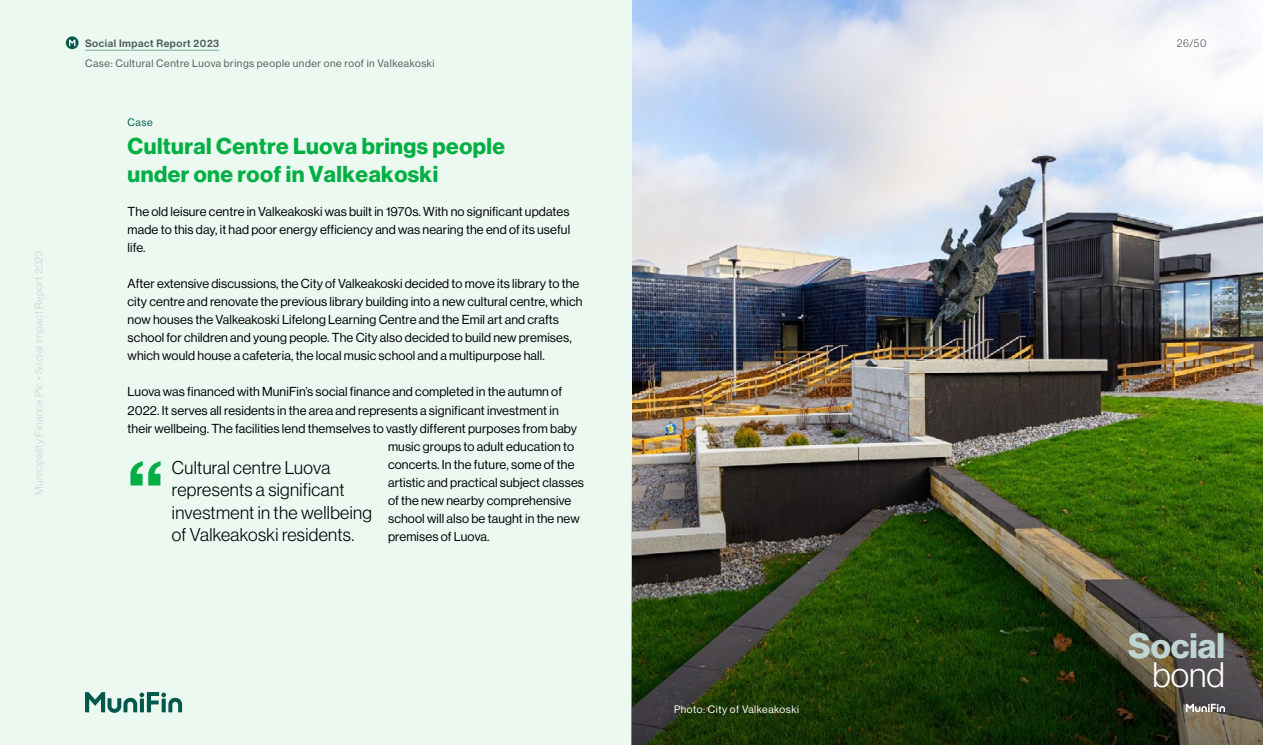
<style>
.page{position:relative;width:1263px;height:745px;background:#fff}
.page>*{position:absolute;margin:0;border:0;box-sizing:border-box;transform-origin:0 0}
.Leipis_8_5_12{font:90px "N Haas Grotesk DS Pro 65 Md";color:#00af43}
.t1{font:34.65px "N Haas Grotesk DS Pro 75 Bd";color:#bfd5d2}
.t2{font:34.65px "N Haas Grotesk DS Pro 45 Lt";color:#fff}
.Case_Otsikko_Apila{font:22.5px/27.8px "N Haas Grotesk DS Pro 75 Bd";letter-spacing:.02em;color:#00af43}
.Nosto_lainaus{font:18px/22.5px "N Haas Grotesk DS Pro 45 Lt";letter-spacing:.02em;color:#000}
.Leipis_8_5_12-2{font:12.75px/18px "N Haas Grotesk DS Pro 55 Rg";letter-spacing:.01em;color:#000;text-align:justify}
.valikon_vaihtuva_otsikko{font:10.5px "N Haas Grotesk DS Pro 55 Rg";letter-spacing:.05em;color:#4e5b61}
.t3{font:10.5px "N Haas Grotesk DS Pro 45 Lt";letter-spacing:.05em;color:#d0d0d0}
.valikon_vaihtuva_otsikko-2{font:10.5px "N Haas Grotesk DS Pro 55 Rg";letter-spacing:.05em;color:#fff}
.t4{font:10.5px "N Haas Grotesk DS Pro 65 Md";letter-spacing:.05em;color:#4e5b61}
.t5{font:10.5px "N Haas Grotesk DS Pro 45 Lt";color:#4e5b61}
.Case_sana_Kuusi{font:10.5px "N Haas Grotesk DS Pro 55 Rg";color:#00584d}
</style>
<div class="page">
<img style="left:631px;top:0;width:632px;height:446px">
<div style="left:0;top:0;width:631px;height:744px;background:#ebf9f0"></div>
<img style="left:631px;top:446px;width:632px;height:298px">
<hr style="left:85px;top:50px;width:134px;height:1px;background:#80aca6">
<svg style="left:85px;top:692px;width:97px;height:20px"></svg>
<svg style="left:66px;top:36px;width:13px;height:13px"></svg>
<svg style="left:69px;top:40px;width:6px;height:6px"></svg>
<svg style="left:1186px;top:703px;width:39px;height:8px"></svg>
<p class="t3" style="left:33px;top:494px;width:246px;rotate:-90deg">Municipality Finance Plc • Social Impact Report 2023</p>
<p class="t4" style="left:85px;top:37px;width:136px">Social Impact Report 2023</p>
<p class="t5" style="left:1177px;top:37px;width:31px">26/50</p>
<p class="valikon_vaihtuva_otsikko" style="left:85px;top:57px;width:351px">Case: Cultural Centre Luova brings people under one roof in Valkeakoski</p>
<p class="Case_sana_Kuusi" style="left:128px;top:116px;width:27px">Case</p>
<p class="Case_Otsikko_Apila" style="left:128px;top:132px;width:379px">Cultural Centre Luova brings people under one roof in Valkeakoski</p>
<p class="Leipis_8_5_12-2" style="left:128px;top:203px;width:444px">The old leisure centre in Valkeakoski was built in 1970s. With no significant updates made to this day, it had poor energy efficiency and was nearing the end of its useful life.</p>
<p class="Leipis_8_5_12-2" style="left:128px;top:275px;width:456px;text-align:left">After extensive discussions, the City of Valkeakoski decided to move its library to the city centre and renovate the previous library building into a new cultural centre, which now houses the Valkeakoski Lifelong Learning Centre and the Emil art and crafts school for children and young people. The City also decided to build new premises, which would house a cafeteria, the local music school and a multipurpose hall.</p>
<p class="Leipis_8_5_12-2" style="left:128px;top:383px;width:436px">Luova was financed with MuniFin’s social finance and completed in the autumn of</p>
<p class="Leipis_8_5_12-2" style="left:128px;top:401px;width:433px">2022. It serves all residents in the area and represents a significant investment in</p>
<p class="Leipis_8_5_12-2" style="left:128px;top:419px;width:451px">their wellbeing. The facilities lend themselves to vastly different purposes from baby</p>
<p class="Leipis_8_5_12-2" style="left:388px;top:437px;width:188px">music groups to adult education to</p>
<p class="Leipis_8_5_12-2" style="left:388px;top:455px;width:188px">concerts. In the future, some of the</p>
<p class="Leipis_8_5_12-2" style="left:388px;top:473px;width:197px">artistic and practical subject classes</p>
<p class="Leipis_8_5_12-2" style="left:388px;top:491px;width:185px">of the new nearby comprehensive</p>
<p class="Leipis_8_5_12-2" style="left:388px;top:509px;width:193px">school will also be taught in the new</p>
<p class="Leipis_8_5_12-2" style="left:388px;top:527px;width:103px">premises of Luova.</p>
<p class="Nosto_lainaus" style="left:172px;top:456px;width:202px">Cultural centre Luova represents a significant investment in the wellbeing</p>
<p class="Leipis_8_5_12" style="left:128px;top:442px;width:37px">“</p>
<p class="Nosto_lainaus" style="left:172px;top:523px;width:184px">of Valkeakoski residents.</p>
<p class="valikon_vaihtuva_otsikko-2" style="left:674px;top:702px;width:127px">Photo: City of Valkeakoski</p>
<p class="t1" style="left:1128px;top:625px;width:99px">Social</p>
<p class="t2" style="left:1152px;top:655px;width:74px">bond</p>
</div>
